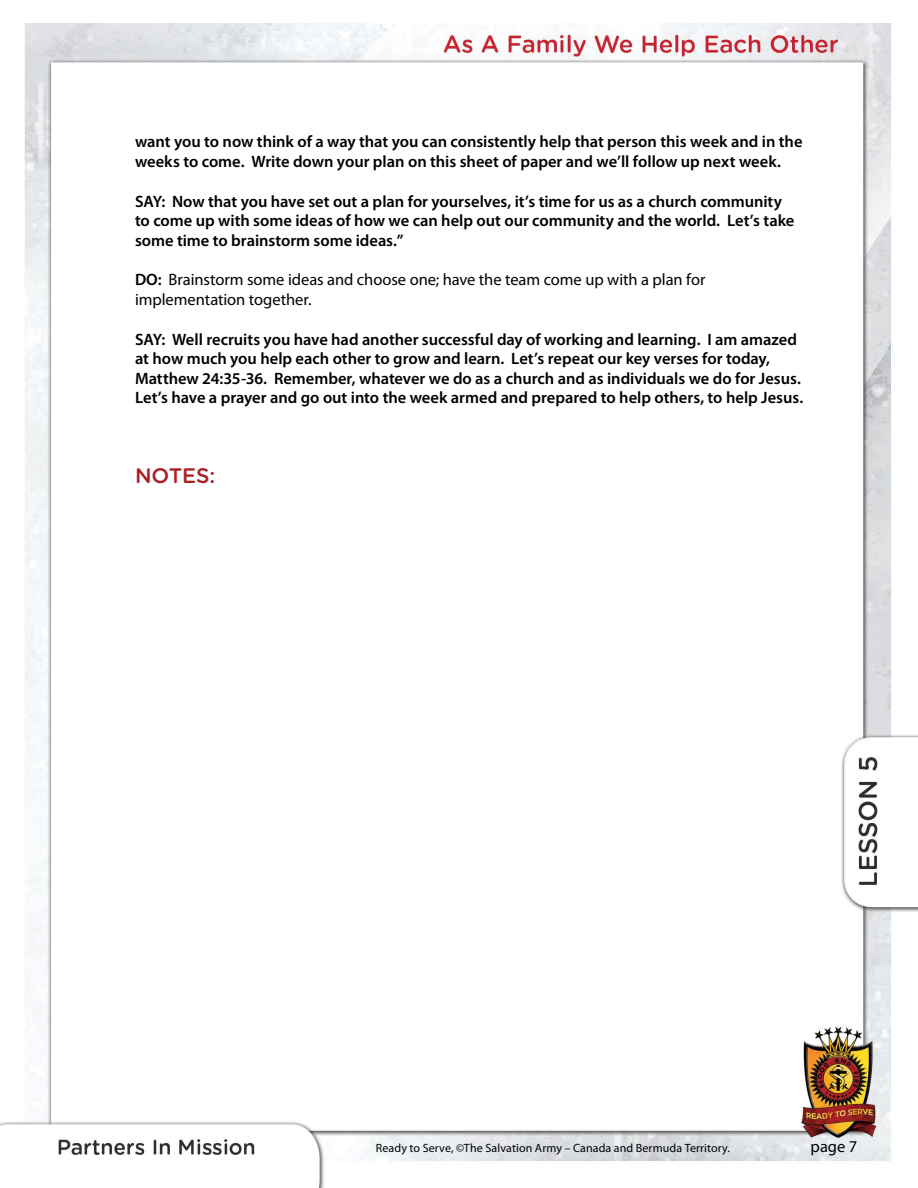
<style>
.page{position:relative;width:918px;height:1188px;background:#fff}
.page>*{position:absolute;margin:0;border:0;box-sizing:border-box;transform-origin:0 0}
.t1{font:500 21px "Gotham Rounded";color:#ab1f23}
.t2{font:600 16.5px/19.5px "Myriad Pro";color:#000}
.t3{font:16.5px/19.5px "Myriad Pro";letter-spacing:-.005em;color:#000}
.t4{font:12px "Myriad Pro";letter-spacing:.01em;color:#000}
.s1{font-weight:600}
</style>
<div class="page">
<img style="left:0;top:23px;width:918px;height:1165px">
<p class="t2" style="left:135px;top:132px;width:669px">want you to now think of a way that you can consistently help that person this week and in the weeks to come. Write down your plan on this sheet of paper and we’ll follow up next week.</p>
<p class="t2" style="left:135px;top:191px;width:661px">SAY: Now that you have set out a plan for yourselves, it’s time for us as a church community to come up with some ideas of how we can help out our community and the world. Let’s take some time to brainstorm some ideas.”</p>
<p class="t3" style="left:135px;top:270px;width:572px"><span class="s1">DO:</span> Brainstorm some ideas and choose one; have the team come up with a plan for implementation together.</p>
<p class="t2" style="left:135px;top:329px;width:670px">SAY: Well recruits you have had another successful day of working and learning. I am amazed at how much you help each other to grow and learn. Let’s repeat our key verses for today, Matthew 24:35-36. Remember, whatever we do as a church and as individuals we do for Jesus.<br>Let’s have a prayer and go out into the week armed and prepared to help others, to help Jesus.</p>
<p class="t1" style="left:135px;top:460px;width:82px">NOTES:</p>
<p class="t4" style="left:376px;top:1141px;width:356px">Ready to Serve, ©The Salvation Army – Canada and Bermuda Territory.</p>
<p class="t3" style="left:811px;top:1136px;width:48px">page 7</p>
</div>
